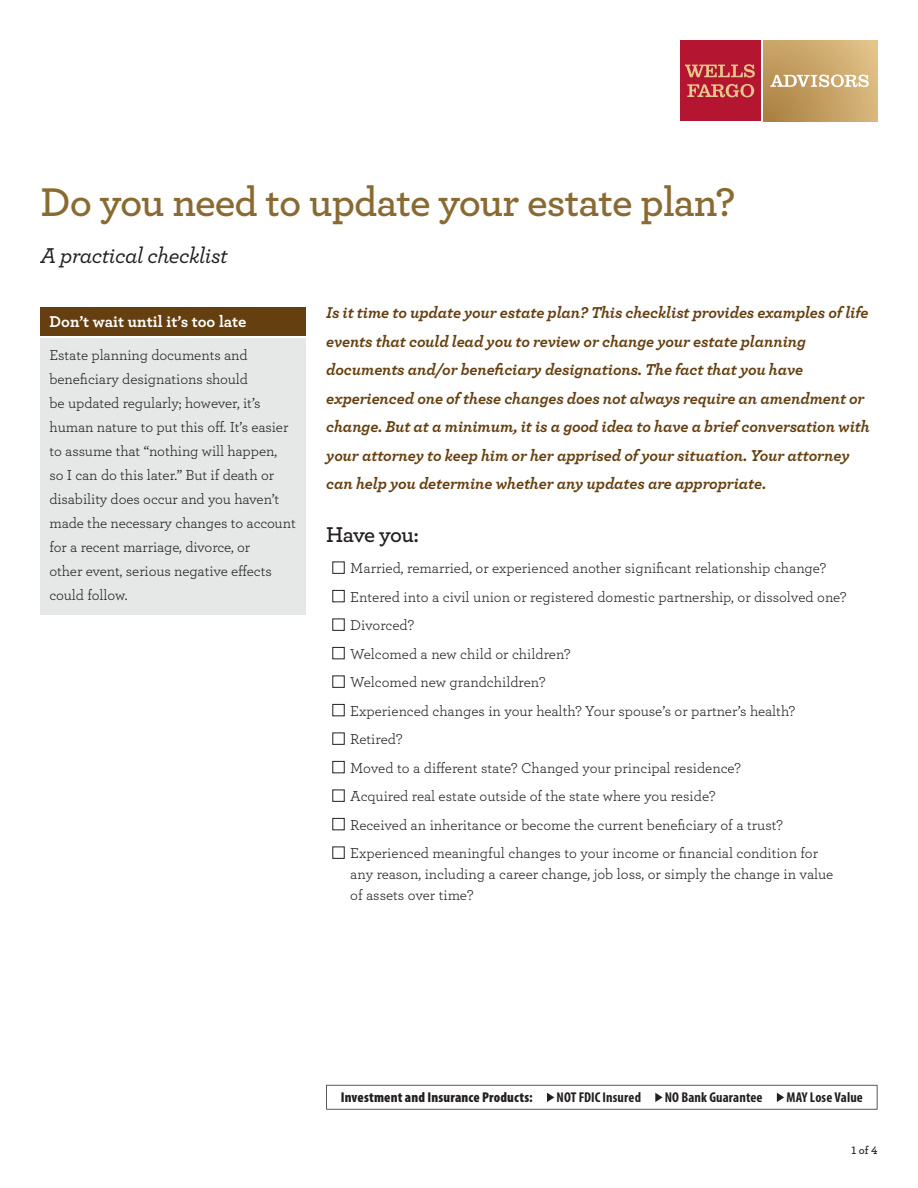
<style>
.page{position:relative;width:918px;height:1188px;background:#fff}
.page>*{position:absolute;margin:0;border:0;box-sizing:border-box;transform-origin:0 0}
.t1{font:600 42px "Archer";letter-spacing:-.02em;color:#896a32}
.t2{font:italic 500 22.5px "Archer";letter-spacing:-.02em;color:#231f20}
.t3{font:600 22.5px "Archer";letter-spacing:-.035em;color:#231f20}
.t4{font:italic 700 16.5px/28.5px "Archer";letter-spacing:-.01em;color:#653f0f}
.t5{font:700 16.5px "Archer";color:#fff}
.t6{font:15px/24px "Archer";letter-spacing:-.005em;color:#231f20}
.t7{font:700 condensed 14.25px "Myriad Pro";letter-spacing:.01em;color:#231f20}
.t8{font:900 condensed 14.25px "Myriad Pro";letter-spacing:.015em;color:#231f20}
.t9{font:600 11.25px "Archer";color:#231f20}
</style>
<div class="page">
<div style="left:326px;top:1085px;width:552px;height:25px;background:#7b7879"></div>
<svg style="left:764px;top:40px;width:113px;height:82px;background:#c8a468"></svg>
<div style="left:40px;top:339px;width:266px;height:276px;background:#e5e8e7"></div>
<div style="left:327px;top:1086px;width:550px;height:23px;background:#fff"></div>
<div style="left:680px;top:40px;width:81px;height:81px;background:#b41530"></div>
<svg style="left:687px;top:84px;width:67px;height:13px"></svg>
<svg style="left:685px;top:64px;width:70px;height:14px"></svg>
<svg style="left:770px;top:75px;width:99px;height:12px"></svg>
<div style="left:40px;top:308px;width:266px;height:28px;background:#653f0f"></div>
<div style="left:332px;top:562px;width:13px;height:12px;border:1px solid #231f20"></div>
<div style="left:332px;top:619px;width:13px;height:12px;border:1px solid #231f20"></div>
<div style="left:332px;top:647px;width:13px;height:12px;border:1px solid #231f20"></div>
<div style="left:332px;top:590px;width:13px;height:12px;border:1px solid #231f20"></div>
<div style="left:332px;top:676px;width:13px;height:12px;border:1px solid #231f20"></div>
<div style="left:332px;top:704px;width:13px;height:12px;border:1px solid #231f20"></div>
<div style="left:332px;top:733px;width:13px;height:12px;border:1px solid #231f20"></div>
<div style="left:332px;top:761px;width:13px;height:12px;border:1px solid #231f20"></div>
<div style="left:332px;top:790px;width:13px;height:12px;border:1px solid #231f20"></div>
<div style="left:332px;top:818px;width:13px;height:12px;border:1px solid #231f20"></div>
<div style="left:332px;top:847px;width:13px;height:12px;border:1px solid #231f20"></div>
<svg style="left:547px;top:1093px;width:7px;height:9px"></svg>
<svg style="left:655px;top:1093px;width:8px;height:9px"></svg>
<svg style="left:777px;top:1093px;width:7px;height:9px"></svg>
<h1 class="t1" style="left:40px;top:171px;width:696px">Do you need to update your estate plan?</h1>
<h2 class="t2" style="left:40px;top:238px;width:189px">A practical checklist</h2>
<h3 class="t5" style="left:50px;top:309px;width:198px">Don’t wait until it’s too late</h3>
<p class="t6" style="left:50px;top:342px;width:248px">Estate planning documents and benefciary designations should<br>be updated regularly; however, it’s human nature to put this of. It’s easier to assume that “nothing will happen,<br>so I can do this later.” But if death or disability does occur and you haven’t made the necessary changes to account for a recent marriage, divorce, or<br>other event, serious negative efects could follow.</p>
<p class="t4" style="left:326px;top:297px;width:545px">Is it time to update your estate plan? This checklist provides examples of life events that could lead you to review or change your estate planning documents and/or benefciary designations. The fact that you have experienced one of these changes does not always require an amendment or change. But at a minimum, it is a good idea to have a brief conversation with your attorney to keep him or her apprised of your situation. Your attorney can help you determine whether any updates are appropriate.</p>
<h2 class="t3" style="left:326px;top:518px;width:94px">Have you:</h2>
<p class="t6" style="left:350px;top:556px;width:478px">Married, remarried, or experienced another signifcant relationship change?</p>
<p class="t6" style="left:350px;top:584px;width:498px">Entered into a civil union or registered domestic partnership, or dissolved one?</p>
<p class="t6" style="left:350px;top:613px;width:65px">Divorced?</p>
<p class="t6" style="left:350px;top:641px;width:222px">Welcomed a new child or children?</p>
<p class="t6" style="left:350px;top:670px;width:197px">Welcomed new grandchildren?</p>
<p class="t6" style="left:350px;top:698px;width:447px">Experienced changes in your health? Your spouse’s or partner’s health?</p>
<p class="t6" style="left:350px;top:727px;width:54px">Retired?</p>
<p class="t6" style="left:350px;top:755px;width:392px">Moved to a diferent state? Changed your principal residence?</p>
<p class="t6" style="left:350px;top:784px;width:367px">Acquired real estate outside of the state where you reside?</p>
<p class="t6" style="left:350px;top:812px;width:434px">Received an inheritance or become the current benefciary of a trust?</p>
<p class="t6" style="left:350px;top:842px;width:485px;line-height:21px">Experienced meaningful changes to your income or fnancial condition for any reason, including a career change, job loss, or simply the change in value of assets over time?</p>
<p class="t8" style="left:341px;top:1089px;width:193px">Investment and Insurance Products:</p>
<p class="t7" style="left:557px;top:1088px;width:86px">NOT FDIC Insured</p>
<p class="t7" style="left:665px;top:1088px;width:99px">NO Bank Guarantee</p>
<p class="t7" style="left:786px;top:1088px;width:78px">MAY Lose Value</p>
<p class="t9" style="left:852px;top:1142px;width:27px">1 of 4</p>
</div>
